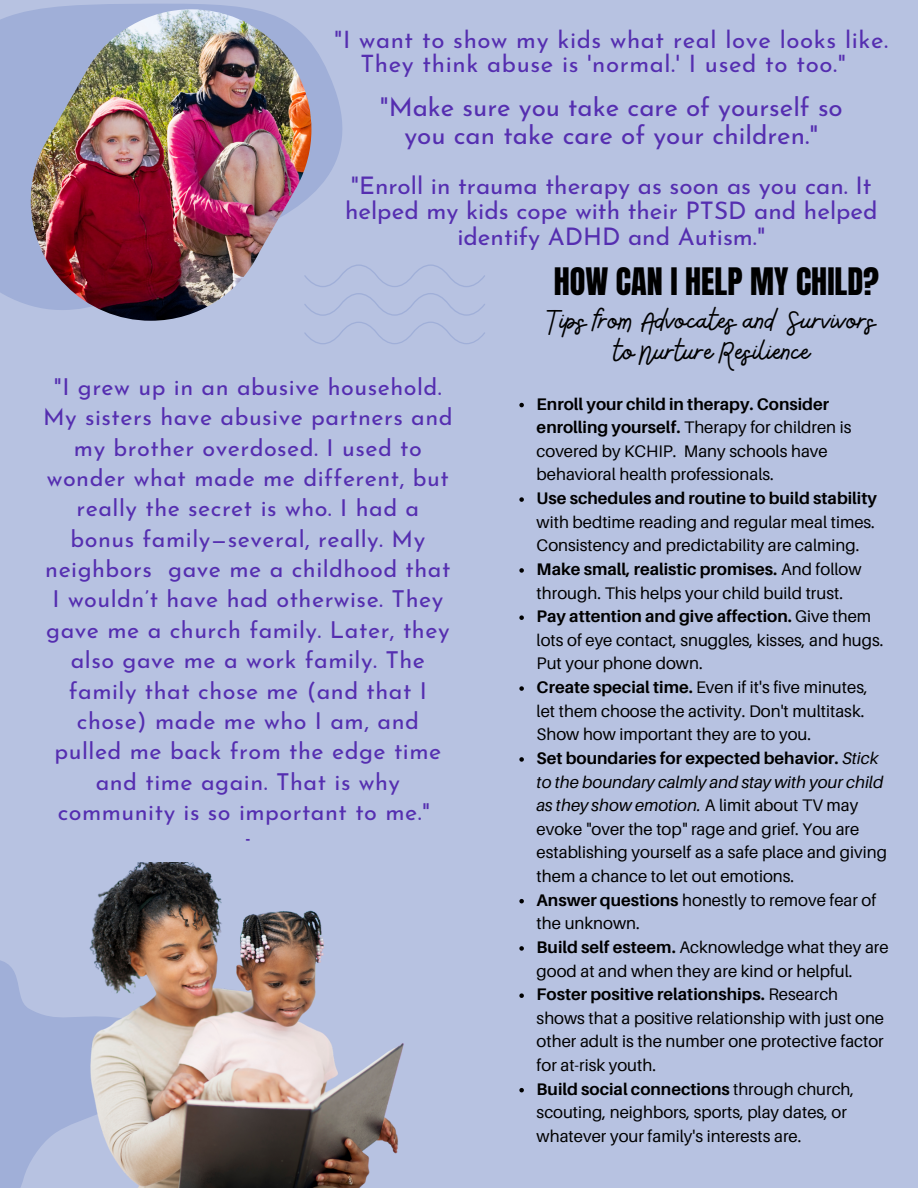
<style>
.page{position:relative;width:918px;height:1188px;background:#b7c2e1}
.page>*{position:absolute;margin:0;border:0;box-sizing:border-box;transform-origin:0 0}
.t1{font:32.4px/30.3px "Bellaboo";color:#000;text-align:center}
.t2{font:32.25px "Anton";color:#000}
.t3{font:25.95px/28.2px "Josefin Sans";color:#552eb0;text-align:center}
.t4{font:24.3px/25.8px "Josefin Sans";color:#552eb0;text-align:center}
.t5{font:24px/23.7px "Josefin Sans";letter-spacing:.025em;color:#552eb0}
.t6{font:23.25px/30.3px "Josefin Sans";letter-spacing:.02em;color:#552eb0;text-align:center}
.t7{font:600 19.05px "Josefin Sans";color:#552eb0}
.t8{font:16.8px/23.7px "Aileron";color:#000}
.s1{font-weight:700}
.s2{font-style:italic}
</style>
<div class="page">
<svg style="left:0;top:4px;width:342px;height:302px;fill:#a0afd8"></svg>
<svg style="left:0;top:960px;width:28px;height:228px;background:#a2b0d8"></svg>
<svg style="left:304px;top:264px;width:181px;height:80px"></svg>
<img style="left:31px;top:9px;width:280px;height:312px">
<img style="left:28px;top:863px;width:376px;height:325px">
<svg style="left:519px;top:403px;width:5px;height:4px"></svg>
<svg style="left:519px;top:497px;width:5px;height:5px"></svg>
<svg style="left:519px;top:568px;width:5px;height:5px"></svg>
<svg style="left:519px;top:615px;width:5px;height:5px"></svg>
<svg style="left:519px;top:686px;width:5px;height:5px"></svg>
<svg style="left:519px;top:757px;width:5px;height:5px"></svg>
<svg style="left:519px;top:899px;width:5px;height:4px"></svg>
<svg style="left:519px;top:946px;width:5px;height:5px"></svg>
<svg style="left:519px;top:993px;width:5px;height:5px"></svg>
<svg style="left:519px;top:1088px;width:5px;height:4px"></svg>
<p class="t5" style="left:360px;top:30px;width:529px;text-indent:-26px">"I want to show my kids what real love looks like.<br>They think abuse is 'normal.' I used to too."</p>
<p class="t3" style="left:380px;top:96px;width:464px">"Make sure you take care of yourself so you can take care of your children."</p>
<p class="t4" style="left:345px;top:175px;width:534px">"Enroll in trauma therapy as soon as you can. It helped my kids cope with their PTSD and helped identify ADHD and Autism."</p>
<p class="t2" style="left:554px;top:258px;width:327px">HOW CAN I HELP MY CHILD?</p>
<p class="t6" style="left:43px;top:374px;width:411px">"I grew up in an abusive household.<br>My sisters have abusive partners and my brother overdosed. I used to wonder what made me different, but really the secret is who. I had a bonus family—several, really. My neighbors gave me a childhood that<br>I wouldn’t have had otherwise. They gave me a church family. Later, they also gave me a work family. The family that chose me (and that I chose) made me who I am, and pulled me back from the edge time and time again. That is why community is so important to me."</p>
<p class="t7" style="left:245px;top:829px;width:7px">-</p>
<p class="t1" style="left:548px;top:306px;width:330px">Tips from Advocates and Survivors to Nurture Resilience</p>
<p class="t8" style="left:537px;top:392px;width:316px"><span class="s1">Enroll your child in therapy. Consider enrolling yourself.</span> Therapy for children is covered by KCHIP. Many schools have behavioral health professionals.</p>
<p class="t8" style="left:537px;top:486px;width:342px;text-align:justify"><span class="s1">Use schedules and routine to build stability </span>with bedtime reading and regular meal times.<br>Consistency and predictability are calming.</p>
<p class="t8" style="left:537px;top:557px;width:326px"><span class="s1">Make small, realistic promises.</span> And follow through. This helps your child build trust.</p>
<p class="t8" style="left:537px;top:604px;width:348px"><span class="s1">Pay attention and give affection.</span> Give them lots of eye contact, snuggles, kisses, and hugs.<br>Put your phone down.</p>
<p class="t8" style="left:537px;top:675px;width:333px"><span class="s1">Create special time.</span> Even if it's five minutes, let them choose the activity. Don't multitask.<br>Show how important they are to you.</p>
<p class="t8" style="left:537px;top:746px;width:352px"><span class="s1">Set boundaries for expected behavior.</span> <span class="s2">Stick to the boundary calmly and stay with your child as they show emotion.</span> A limit about TV may evoke "over the top" rage and grief. You are establishing yourself as a safe place and giving them a chance to let out emotions.</p>
<p class="t8" style="left:537px;top:888px;width:341px"><span class="s1">Answer questions</span> honestly to remove fear of the unknown.</p>
<p class="t8" style="left:537px;top:935px;width:354px"><span class="s1">Build self esteem.</span> Acknowledge what they are good at and when they are kind or helpful.</p>
<p class="t8" style="left:537px;top:982px;width:349px"><span class="s1">Foster positive relationships.</span> Research shows that a positive relationship with just one other adult is the number one protective factor for at-risk youth.</p>
<p class="t8" style="left:537px;top:1077px;width:319px"><span class="s1">Build social connections</span> through church, scouting, neighbors, sports, play dates, or whatever your family's interests are.</p>
</div>
